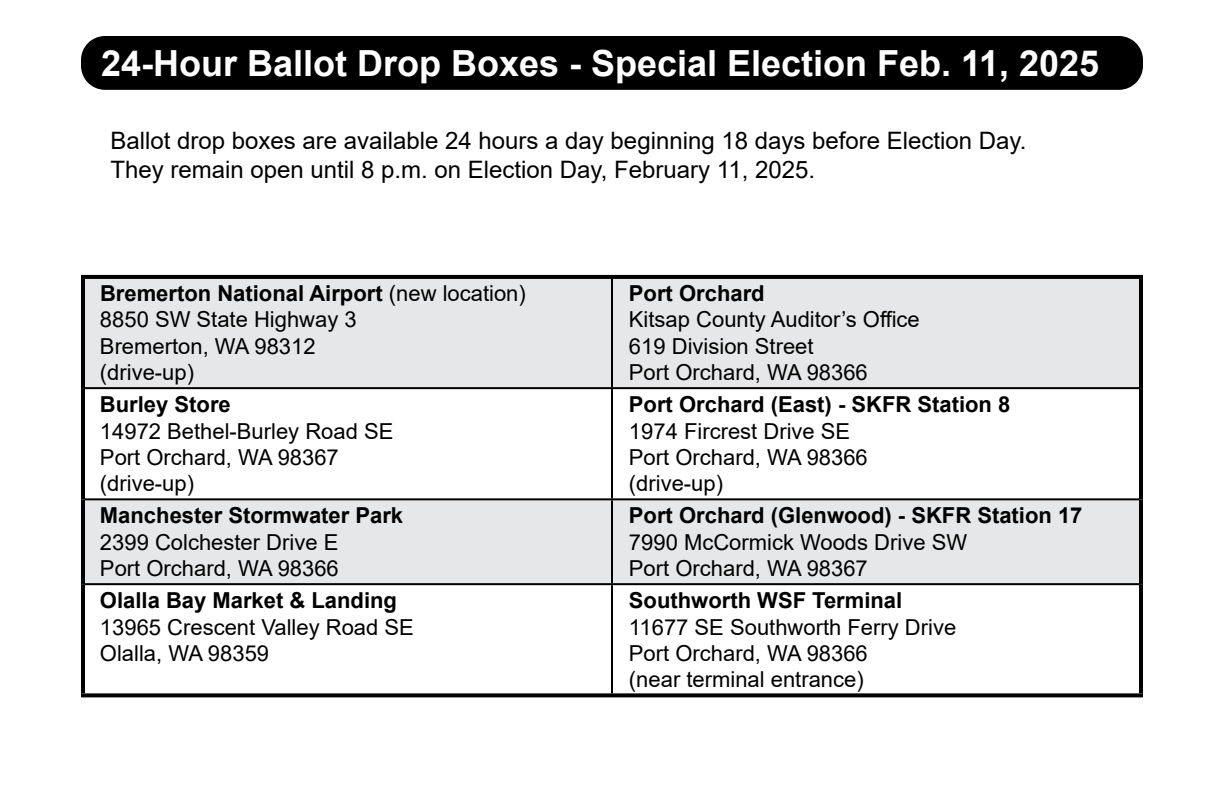
<style>
.page{position:relative;width:1224px;height:792px;background:#fff}
.page>*{position:absolute;margin:0;border:0;box-sizing:border-box;transform-origin:0 0}
.t1{font:700 36px "Arial";color:#fff}
.t2{font:24px/28.8px "Arial";color:#000}
.t3{font:22px/26.4px "Arial";color:#000}
.t4{font:700 22px "Arial";color:#000}
.s1{font-weight:700}
</style>
<div class="page">
<div style="left:81px;top:36px;width:1062px;height:54px;background:#000;border-radius:24px"></div>
<svg style="left:85px;top:279px;width:1054px;height:304px;fill:#e6e7e8"></svg>
<svg style="left:81px;top:275px;width:531px;height:4px;background:#030303"></svg>
<hr style="left:81px;top:279px;width:4px;height:109px;background:#000">
<svg style="left:612px;top:275px;width:531px;height:4px;background:#030303"></svg>
<hr style="left:1139px;top:279px;width:4px;height:109px;background:#000">
<hr style="left:81px;top:388px;width:4px;height:111px;background:#000">
<hr style="left:1139px;top:388px;width:4px;height:111px;background:#000">
<hr style="left:81px;top:499px;width:4px;height:85px;background:#000">
<hr style="left:1139px;top:499px;width:4px;height:85px;background:#000">
<hr style="left:81px;top:584px;width:4px;height:109px;background:#000">
<hr style="left:1139px;top:584px;width:4px;height:109px;background:#000">
<svg style="left:81px;top:693px;width:531px;height:4px;background:#181818"></svg>
<svg style="left:612px;top:693px;width:531px;height:4px;background:#181818"></svg>
<hr style="left:611px;top:279px;width:2px;height:108px;background:#000">
<hr style="left:85px;top:387px;width:527px;height:2px;background:#000">
<hr style="left:612px;top:387px;width:527px;height:2px;background:#000">
<hr style="left:611px;top:389px;width:2px;height:109px;background:#000">
<hr style="left:85px;top:498px;width:527px;height:2px;background:#000">
<hr style="left:612px;top:498px;width:527px;height:2px;background:#000">
<hr style="left:611px;top:500px;width:2px;height:83px;background:#000">
<hr style="left:85px;top:583px;width:527px;height:2px;background:#000">
<hr style="left:612px;top:583px;width:527px;height:2px;background:#000">
<hr style="left:611px;top:585px;width:2px;height:108px;background:#000">
<h1 class="t1" style="left:101px;top:38px;width:1000px">24-Hour Ballot Drop Boxes - Special Election Feb. 11, 2025</h1>
<p class="t2" style="left:110px;top:126px;width:918px">Ballot drop boxes are available 24 hours a day beginning 18 days before Election Day.<br>They remain open until 8 p.m. on Election Day, February 11, 2025.</p>
<p class="t3" style="left:100px;top:280px;width:427px"><span class="s1">Bremerton National Airport</span> (new location)<br>8850 SW State Highway 3<br>Bremerton, WA 98312<br>(drive-up)</p>
<p class="t4" style="left:629px;top:278px;width:137px">Port Orchard</p>
<p class="t3" style="left:629px;top:306px;width:292px">Kitsap County Auditor’s Office<br>619 Division Street<br>Port Orchard, WA 98366</p>
<p class="t4" style="left:100px;top:389px;width:132px">Burley Store</p>
<p class="t3" style="left:100px;top:417px;width:295px">14972 Bethel-Burley Road SE<br>Port Orchard, WA 98367 (drive-up)</p>
<p class="t4" style="left:100px;top:500px;width:305px">Manchester Stormwater Park</p>
<p class="t3" style="left:100px;top:529px;width:240px">2399 Colchester Drive E<br>Port Orchard, WA 98366</p>
<p class="t4" style="left:100px;top:585px;width:299px">Olalla Bay Market &amp; Landing</p>
<p class="t3" style="left:100px;top:614px;width:315px">13965 Crescent Valley Road SE<br>Olalla, WA 98359</p>
<p class="t4" style="left:629px;top:389px;width:383px">Port Orchard (East) - SKFR Station 8</p>
<p class="t3" style="left:629px;top:417px;width:240px">1974 Fircrest Drive SE<br>Port Orchard, WA 98366 (drive-up)</p>
<p class="t4" style="left:629px;top:500px;width:455px">Port Orchard (Glenwood) - SKFR Station 17</p>
<p class="t3" style="left:629px;top:529px;width:340px">7990 McCormick Woods Drive SW<br>Port Orchard, WA 98367</p>
<p class="t4" style="left:629px;top:585px;width:275px">Southworth WSF Terminal</p>
<p class="t3" style="left:629px;top:614px;width:329px">11677 SE Southworth Ferry Drive<br>Port Orchard, WA 98366<br>(near terminal entrance)</p>
</div>
